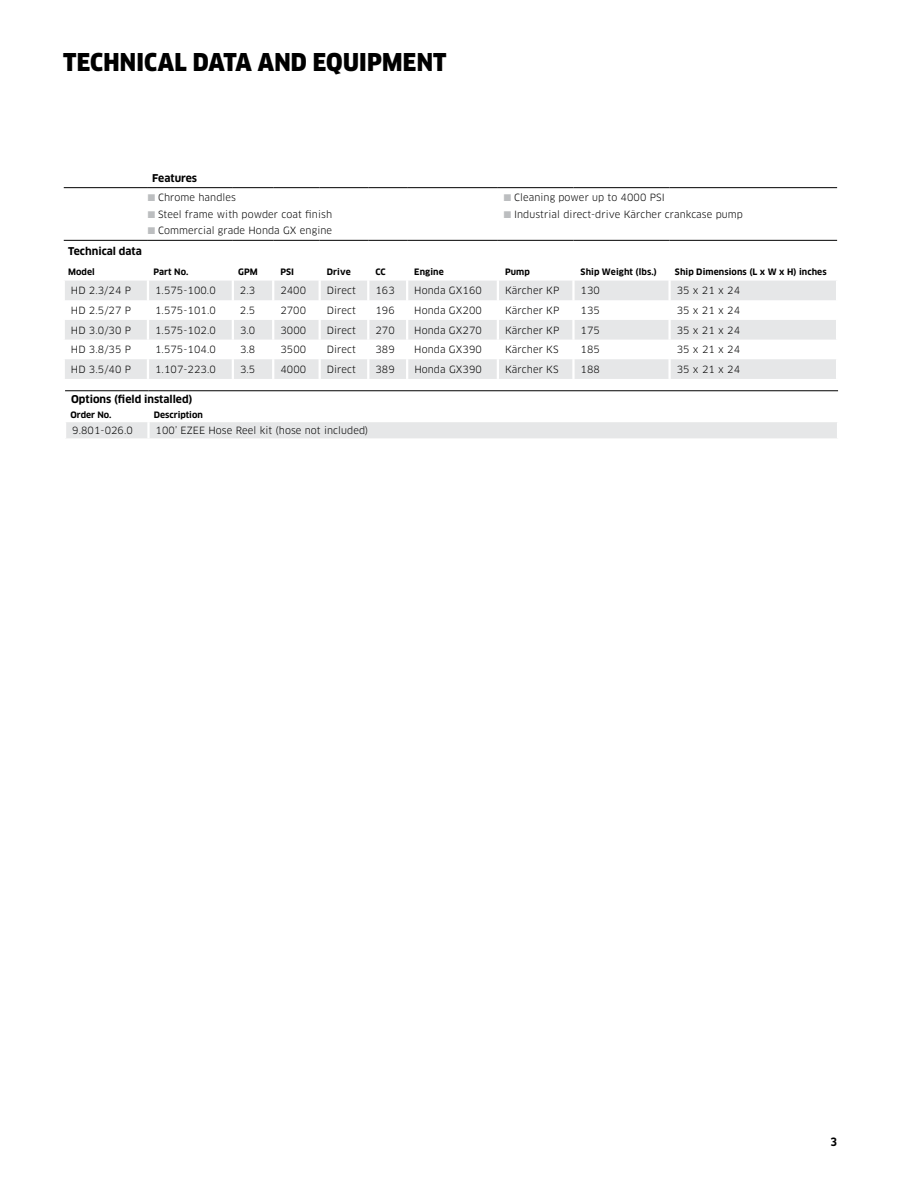
<style>
.page{position:relative;width:918px;height:1188px;background:#fff}
.page>*{position:absolute;margin:0;border:0;box-sizing:border-box;transform-origin:0 0}
.t1{font:900 24px "Clan Pro Narr";letter-spacing:.01em;color:#000}
.t2{font:700 11.25px "Clan Pro Narr";color:#000}
.t3{font:700 10.5px "Clan Pro";color:#000}
.t4{font:9.75px "Clan Pro";letter-spacing:.01em;color:#000}
.t5{font:700 8.7px "Clan Pro";letter-spacing:.01em;color:#000}
.s1{color:#bcbec0}
</style>
<div class="page">
<svg style="left:64px;top:188px;width:773px;height:52px"></svg>
<svg style="left:65px;top:281px;width:771px;height:98px;fill:#e6e7e8"></svg>
<hr style="left:64px;top:187px;width:84px;height:1px;background:#000">
<hr style="left:148px;top:187px;width:85px;height:1px;background:#000">
<hr style="left:233px;top:187px;width:40px;height:1px;background:#000">
<hr style="left:273px;top:187px;width:47px;height:1px;background:#000">
<hr style="left:320px;top:187px;width:48px;height:1px;background:#000">
<hr style="left:368px;top:187px;width:39px;height:1px;background:#000">
<hr style="left:407px;top:187px;width:91px;height:1px;background:#000">
<hr style="left:498px;top:187px;width:75px;height:1px;background:#000">
<hr style="left:573px;top:187px;width:97px;height:1px;background:#000">
<hr style="left:670px;top:187px;width:167px;height:1px;background:#000">
<hr style="left:64px;top:240px;width:84px;height:1px;background:#000">
<hr style="left:148px;top:240px;width:85px;height:1px;background:#000">
<hr style="left:233px;top:240px;width:40px;height:1px;background:#000">
<hr style="left:273px;top:240px;width:47px;height:1px;background:#000">
<hr style="left:320px;top:240px;width:48px;height:1px;background:#000">
<hr style="left:368px;top:240px;width:39px;height:1px;background:#000">
<hr style="left:407px;top:240px;width:91px;height:1px;background:#000">
<hr style="left:498px;top:240px;width:75px;height:1px;background:#000">
<hr style="left:573px;top:240px;width:97px;height:1px;background:#000">
<hr style="left:670px;top:240px;width:167px;height:1px;background:#000">
<svg style="left:147px;top:281px;width:2px;height:19px"></svg>
<svg style="left:232px;top:281px;width:2px;height:19px"></svg>
<hr style="left:147px;top:300px;width:2px;height:20px;background:#fff">
<hr style="left:232px;top:300px;width:2px;height:20px;background:#fff">
<hr style="left:147px;top:320px;width:2px;height:20px;background:#fff">
<hr style="left:232px;top:320px;width:2px;height:20px;background:#fff">
<svg style="left:147px;top:340px;width:2px;height:19px"></svg>
<svg style="left:232px;top:340px;width:2px;height:19px"></svg>
<hr style="left:147px;top:359px;width:2px;height:20px;background:#fff">
<hr style="left:232px;top:359px;width:2px;height:20px;background:#fff">
<svg style="left:272px;top:281px;width:2px;height:19px"></svg>
<svg style="left:319px;top:281px;width:2px;height:19px"></svg>
<svg style="left:367px;top:281px;width:2px;height:19px"></svg>
<svg style="left:406px;top:281px;width:2px;height:19px"></svg>
<hr style="left:572px;top:281px;width:3px;height:19px;background:#fff">
<hr style="left:668px;top:281px;width:3px;height:19px;background:#fff">
<hr style="left:272px;top:300px;width:2px;height:20px;background:#fff">
<hr style="left:319px;top:300px;width:2px;height:20px;background:#fff">
<hr style="left:367px;top:300px;width:2px;height:20px;background:#fff">
<hr style="left:406px;top:300px;width:2px;height:20px;background:#fff">
<hr style="left:572px;top:300px;width:3px;height:20px;background:#fff">
<hr style="left:668px;top:300px;width:3px;height:20px;background:#fff">
<hr style="left:272px;top:320px;width:2px;height:20px;background:#fff">
<hr style="left:319px;top:320px;width:2px;height:20px;background:#fff">
<hr style="left:367px;top:320px;width:2px;height:20px;background:#fff">
<hr style="left:406px;top:320px;width:2px;height:20px;background:#fff">
<hr style="left:572px;top:320px;width:3px;height:20px;background:#fff">
<hr style="left:668px;top:320px;width:3px;height:20px;background:#fff">
<svg style="left:272px;top:340px;width:2px;height:19px"></svg>
<svg style="left:319px;top:340px;width:2px;height:19px"></svg>
<svg style="left:367px;top:340px;width:2px;height:19px"></svg>
<svg style="left:406px;top:340px;width:2px;height:19px"></svg>
<svg style="left:497px;top:280px;width:75px;height:99px"></svg>
<hr style="left:572px;top:340px;width:3px;height:19px;background:#fff">
<hr style="left:668px;top:340px;width:3px;height:19px;background:#fff">
<hr style="left:272px;top:359px;width:2px;height:20px;background:#fff">
<hr style="left:319px;top:359px;width:2px;height:20px;background:#fff">
<hr style="left:367px;top:359px;width:2px;height:20px;background:#fff">
<hr style="left:406px;top:359px;width:2px;height:20px;background:#fff">
<hr style="left:497px;top:359px;width:2px;height:20px;background:#fff">
<hr style="left:572px;top:359px;width:3px;height:20px;background:#fff">
<hr style="left:668px;top:359px;width:3px;height:20px;background:#fff">
<div style="left:66px;top:422px;width:771px;height:16px;background:#e6e7e8"></div>
<hr style="left:65px;top:391px;width:84px;height:1px;background:#000">
<hr style="left:148px;top:391px;width:690px;height:1px;background:#000">
<h1 class="t1" style="left:63px;top:48px;width:385px">TECHNICAL DATA AND EQUIPMENT</h1>
<p class="t3" style="left:152px;top:172px;width:46px">Features</p>
<p class="t4" style="left:148px;top:192px;width:90px"><span class="s1">■</span> Chrome handles</p>
<p class="t4" style="left:148px;top:208px;width:186px"><span class="s1">■</span> Steel frame with powder coat finish</p>
<p class="t4" style="left:148px;top:225px;width:186px"><span class="s1">■</span> Commercial grade Honda GX engine</p>
<p class="t4" style="left:504px;top:192px;width:162px"><span class="s1">■</span> Cleaning power up to 4000 PSI</p>
<p class="t4" style="left:504px;top:208px;width:241px"><span class="s1">■</span> Industrial direct-drive Kärcher crankcase pump</p>
<p class="t3" style="left:68px;top:245px;width:75px">Technical data</p>
<p class="t5" style="left:68px;top:266px;width:28px">Model</p>
<p class="t5" style="left:153px;top:266px;width:37px">Part No.</p>
<p class="t5" style="left:238px;top:266px;width:21px">GPM</p>
<p class="t5" style="left:280px;top:266px;width:15px">PSI</p>
<p class="t5" style="left:327px;top:266px;width:26px">Drive</p>
<p class="t5" style="left:375px;top:266px;width:12px">CC</p>
<p class="t5" style="left:414px;top:266px;width:31px">Engine</p>
<p class="t5" style="left:505px;top:266px;width:26px">Pump</p>
<p class="t5" style="left:581px;top:266px;width:78px">Ship Weight (lbs.)</p>
<p class="t5" style="left:675px;top:266px;width:153px">Ship Dimensions (L x W x H) inches</p>
<p class="t4" style="left:71px;top:285px;width:62px">HD 2.3/24 P</p>
<p class="t4" style="left:155px;top:285px;width:62px">1.575-100.0</p>
<p class="t4" style="left:240px;top:285px;width:17px">2.3</p>
<p class="t4" style="left:280px;top:285px;width:27px">2400</p>
<p class="t4" style="left:327px;top:285px;width:31px">Direct</p>
<p class="t4" style="left:375px;top:285px;width:21px">163</p>
<p class="t4" style="left:414px;top:285px;width:69px">Honda GX160</p>
<p class="t4" style="left:505px;top:285px;width:56px">Kärcher KP</p>
<p class="t4" style="left:581px;top:285px;width:21px">130</p>
<p class="t4" style="left:677px;top:285px;width:65px">35 x 21 x 24</p>
<p class="t4" style="left:71px;top:305px;width:62px">HD 2.5/27 P</p>
<p class="t4" style="left:155px;top:305px;width:62px">1.575-101.0</p>
<p class="t4" style="left:240px;top:305px;width:17px">2.5</p>
<p class="t4" style="left:280px;top:305px;width:27px">2700</p>
<p class="t4" style="left:327px;top:305px;width:31px">Direct</p>
<p class="t4" style="left:375px;top:305px;width:21px">196</p>
<p class="t4" style="left:414px;top:305px;width:69px">Honda GX200</p>
<p class="t4" style="left:505px;top:305px;width:56px">Kärcher KP</p>
<p class="t4" style="left:581px;top:305px;width:21px">135</p>
<p class="t4" style="left:677px;top:305px;width:65px">35 x 21 x 24</p>
<p class="t4" style="left:71px;top:324px;width:62px">HD 3.0/30 P</p>
<p class="t4" style="left:155px;top:324px;width:62px">1.575-102.0</p>
<p class="t4" style="left:240px;top:324px;width:17px">3.0</p>
<p class="t4" style="left:280px;top:324px;width:27px">3000</p>
<p class="t4" style="left:327px;top:324px;width:31px">Direct</p>
<p class="t4" style="left:375px;top:324px;width:21px">270</p>
<p class="t4" style="left:414px;top:324px;width:69px">Honda GX270</p>
<p class="t4" style="left:505px;top:324px;width:56px">Kärcher KP</p>
<p class="t4" style="left:581px;top:324px;width:21px">175</p>
<p class="t4" style="left:677px;top:324px;width:65px">35 x 21 x 24</p>
<p class="t4" style="left:71px;top:344px;width:62px">HD 3.8/35 P</p>
<p class="t4" style="left:155px;top:344px;width:62px">1.575-104.0</p>
<p class="t4" style="left:240px;top:344px;width:17px">3.8</p>
<p class="t4" style="left:280px;top:344px;width:27px">3500</p>
<p class="t4" style="left:327px;top:344px;width:31px">Direct</p>
<p class="t4" style="left:375px;top:344px;width:21px">389</p>
<p class="t4" style="left:414px;top:344px;width:69px">Honda GX390</p>
<p class="t4" style="left:505px;top:344px;width:55px">Kärcher KS</p>
<p class="t4" style="left:581px;top:344px;width:21px">185</p>
<p class="t4" style="left:677px;top:344px;width:65px">35 x 21 x 24</p>
<p class="t4" style="left:71px;top:364px;width:62px">HD 3.5/40 P</p>
<p class="t4" style="left:155px;top:364px;width:62px">1.107-223.0</p>
<p class="t4" style="left:240px;top:364px;width:17px">3.5</p>
<p class="t4" style="left:280px;top:364px;width:27px">4000</p>
<p class="t4" style="left:327px;top:364px;width:31px">Direct</p>
<p class="t4" style="left:375px;top:364px;width:21px">389</p>
<p class="t4" style="left:414px;top:364px;width:69px">Honda GX390</p>
<p class="t4" style="left:505px;top:364px;width:55px">Kärcher KS</p>
<p class="t4" style="left:581px;top:364px;width:21px">188</p>
<p class="t4" style="left:677px;top:364px;width:65px">35 x 21 x 24</p>
<p class="t3" style="left:71px;top:393px;width:123px">Options (field installed)</p>
<p class="t5" style="left:70px;top:409px;width:43px">Order No.</p>
<p class="t5" style="left:154px;top:409px;width:50px">Description</p>
<p class="t4" style="left:72px;top:425px;width:62px">9.801-026.0</p>
<p class="t4" style="left:156px;top:425px;width:214px">100’ EZEE Hose Reel kit (hose not included)</p>
<p class="t2" style="left:831px;top:1135px;width:8px">3</p>
</div>
